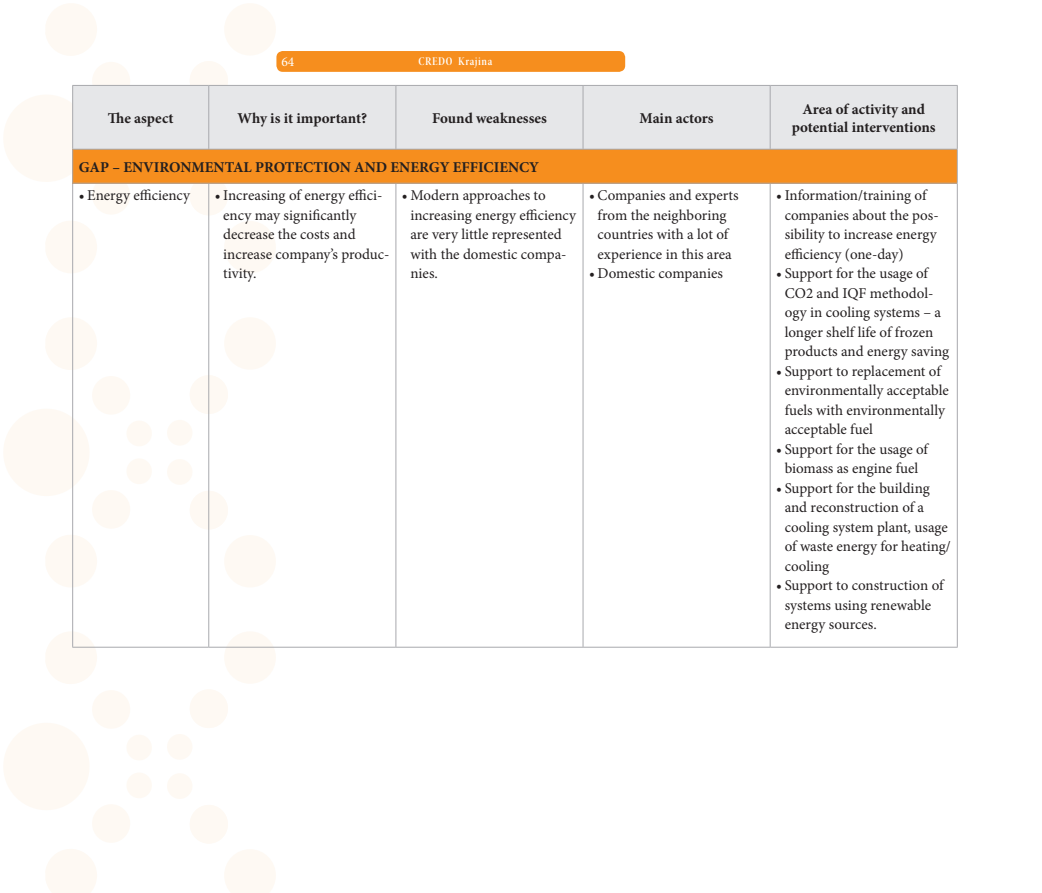
<style>
.page{position:relative;width:1042px;height:893px;background:#fff}
.page>*{position:absolute;margin:0;border:0;box-sizing:border-box;transform-origin:0 0}
.t1{font:15px/19.5px "Minion Pro";color:#231f20}
.t2{font:700 15px/18px "Minion Pro";color:#231f20;text-align:center}
.t3{font:13.5px "Minion Pro";color:#fff}
.t4{font:12px "Minion Pro Semibold Cn Disp";color:#fff}
</style>
<div class="page">
<div style="left:224px;top:535px;width:52px;height:52px;background:#fef9f3;border-radius:50%"></div>
<div style="left:224px;top:317px;width:52px;height:53px;background:#fef9f3;border-radius:50%"></div>
<div style="left:167px;top:459px;width:26px;height:26px;background:#fef9f3;border-radius:50%"></div>
<div style="left:167px;top:420px;width:26px;height:26px;background:#fef9f3;border-radius:50%"></div>
<div style="left:126px;top:458px;width:26px;height:26px;background:#fef9f3;border-radius:50%"></div>
<div style="left:126px;top:420px;width:26px;height:27px;background:#fef9f3;border-radius:50%"></div>
<svg style="left:4px;top:370px;width:127px;height:165px"></svg>
<svg style="left:190px;top:490px;width:38px;height:40px"></svg>
<svg style="left:190px;top:375px;width:38px;height:39px"></svg>
<div style="left:45px;top:535px;width:52px;height:52px;background:#fef9f3;border-radius:50%"></div>
<div style="left:45px;top:317px;width:52px;height:53px;background:#fef9f3;border-radius:50%"></div>
<div style="left:224px;top:631px;width:52px;height:53px;background:#fef9f3;border-radius:50%"></div>
<div style="left:167px;top:773px;width:26px;height:26px;background:#fef9f3;border-radius:50%"></div>
<div style="left:167px;top:734px;width:26px;height:26px;background:#fef9f3;border-radius:50%"></div>
<div style="left:126px;top:772px;width:26px;height:27px;background:#fef9f3;border-radius:50%"></div>
<div style="left:126px;top:734px;width:26px;height:27px;background:#fef9f3;border-radius:50%"></div>
<svg style="left:190px;top:805px;width:86px;height:88px"></svg>
<svg style="left:190px;top:690px;width:38px;height:38px"></svg>
<svg style="left:4px;top:690px;width:127px;height:203px"></svg>
<div style="left:45px;top:631px;width:52px;height:53px;background:#fef9f3;border-radius:50%"></div>
<div style="left:224px;top:221px;width:52px;height:52px;background:#fef9f3;border-radius:50%"></div>
<div style="left:224px;top:3px;width:52px;height:53px;background:#fef9f3;border-radius:50%"></div>
<svg style="left:190px;top:184px;width:38px;height:32px"></svg>
<svg style="left:190px;top:61px;width:38px;height:24px"></svg>
<div style="left:45px;top:221px;width:52px;height:52px;background:#fef9f3;border-radius:50%"></div>
<div style="left:45px;top:3px;width:52px;height:53px;background:#fef9f3;border-radius:50%"></div>
<svg style="left:4px;top:62px;width:126px;height:182px"></svg>
<div style="left:276px;top:51px;width:349px;height:21px;background:#f68e1e;border-radius:6px"></div>
<div style="left:73px;top:86px;width:884px;height:63px;background:#e6e7e9"></div>
<div style="left:73px;top:149px;width:884px;height:34px;background:#f68e1e"></div>
<hr style="left:72px;top:85px;width:137px;height:1px;background:#a8a9ad">
<hr style="left:72px;top:86px;width:1px;height:63px;background:#a8a9ad">
<hr style="left:209px;top:85px;width:187px;height:1px;background:#a8a9ad">
<hr style="left:208px;top:86px;width:1px;height:63px;background:#a8a9ad">
<hr style="left:396px;top:85px;width:187px;height:1px;background:#a8a9ad">
<hr style="left:395px;top:86px;width:1px;height:63px;background:#a8a9ad">
<hr style="left:583px;top:85px;width:187px;height:1px;background:#a8a9ad">
<hr style="left:583px;top:86px;width:1px;height:63px;background:#a8a9ad">
<hr style="left:770px;top:85px;width:187px;height:1px;background:#a8a9ad">
<hr style="left:770px;top:86px;width:1px;height:63px;background:#a8a9ad">
<hr style="left:957px;top:86px;width:1px;height:63px;background:#a8a9ad">
<hr style="left:72px;top:149px;width:137px;height:1px;background:#a8a9ad">
<hr style="left:72px;top:150px;width:1px;height:33px;background:#a8a9ad">
<hr style="left:209px;top:149px;width:187px;height:1px;background:#a8a9ad">
<hr style="left:396px;top:149px;width:187px;height:1px;background:#a8a9ad">
<hr style="left:583px;top:149px;width:187px;height:1px;background:#a8a9ad">
<hr style="left:770px;top:149px;width:187px;height:1px;background:#a8a9ad">
<hr style="left:957px;top:150px;width:1px;height:33px;background:#a8a9ad">
<hr style="left:72px;top:183px;width:137px;height:1px;background:#a8a9ad">
<hr style="left:72px;top:184px;width:1px;height:463px;background:#a8a9ad">
<hr style="left:209px;top:183px;width:187px;height:1px;background:#a8a9ad">
<hr style="left:208px;top:184px;width:1px;height:463px;background:#a8a9ad">
<hr style="left:396px;top:183px;width:187px;height:1px;background:#a8a9ad">
<hr style="left:395px;top:184px;width:1px;height:463px;background:#a8a9ad">
<hr style="left:583px;top:183px;width:187px;height:1px;background:#a8a9ad">
<hr style="left:583px;top:184px;width:1px;height:463px;background:#a8a9ad">
<hr style="left:770px;top:183px;width:187px;height:1px;background:#a8a9ad">
<hr style="left:770px;top:184px;width:1px;height:463px;background:#a8a9ad">
<hr style="left:957px;top:184px;width:1px;height:463px;background:#a8a9ad">
<hr style="left:72px;top:647px;width:137px;height:1px;background:#a8a9ad">
<hr style="left:209px;top:647px;width:187px;height:1px;background:#a8a9ad">
<hr style="left:396px;top:647px;width:187px;height:1px;background:#a8a9ad">
<hr style="left:583px;top:647px;width:187px;height:1px;background:#a8a9ad">
<hr style="left:770px;top:647px;width:187px;height:1px;background:#a8a9ad">
<p class="t3" style="left:281px;top:52px;width:14px">64</p>
<p class="t4" style="left:418px;top:54px;width:8px">CREDO</p>
<p class="t4" style="left:458px;top:54px;width:36px">Krajina</p>
<p class="t2" style="left:108px;top:109px;width:67px">The aspect</p>
<p class="t2" style="left:237px;top:109px;width:131px">Why is it important?</p>
<p class="t2" style="left:432px;top:109px;width:116px">Found weaknesses</p>
<p class="t2" style="left:639px;top:109px;width:76px">Main actors</p>
<p class="t2" style="left:792px;top:100px;width:145px">Area of activity and potential interventions</p>
<p class="t2" style="left:79px;top:158px;width:462px">GAP – ENVIRONMENTAL PROTECTION AND ENERGY EFFICIENCY</p>
<p class="t1" style="left:79px;top:186px;width:113px">• Energy efficiency</p>
<p class="t1" style="left:223px;top:186px;width:168px;text-indent:-9px">• Increasing of energy effici&shy;ency may significantly decrease the costs and increase company’s produc&shy;tivity.</p>
<p class="t1" style="left:410px;top:186px;width:167px;text-indent:-9px">• Modern approaches to increasing energy efficiency are very little represented with the domestic compa&shy;nies.</p>
<p class="t1" style="left:589px;top:186px;width:151px;text-align:center">• Companies and experts from the neighboring countries with a lot of experience in this area</p>
<p class="t1" style="left:785px;top:186px;width:156px;text-indent:-9px">• Information/training of companies about the pos&shy;sibility to increase energy efficiency (one-day)</p>
<p class="t1" style="left:785px;top:264px;width:166px;text-indent:-9px">• Support for the usage of<br>CO2 and IQF methodol&shy;ogy in cooling systems – a longer shelf life of frozen products and energy saving</p>
<p class="t1" style="left:785px;top:361px;width:166px;text-indent:-9px">• Support to replacement of environmentally acceptable fuels with environmentally acceptable fuel</p>
<p class="t1" style="left:776px;top:439px;width:153px;text-align:center">• Support for the usage of biomass as engine fuel</p>
<p class="t1" style="left:785px;top:478px;width:168px;text-indent:-9px">• Support for the building and reconstruction of a cooling system plant, usage of waste energy for heating/ cooling</p>
<p class="t1" style="left:785px;top:576px;width:160px;text-indent:-9px">• Support to construction of systems using renewable energy sources.</p>
<p class="t1" style="left:589px;top:264px;width:135px">• Domestic companies</p>
</div>
